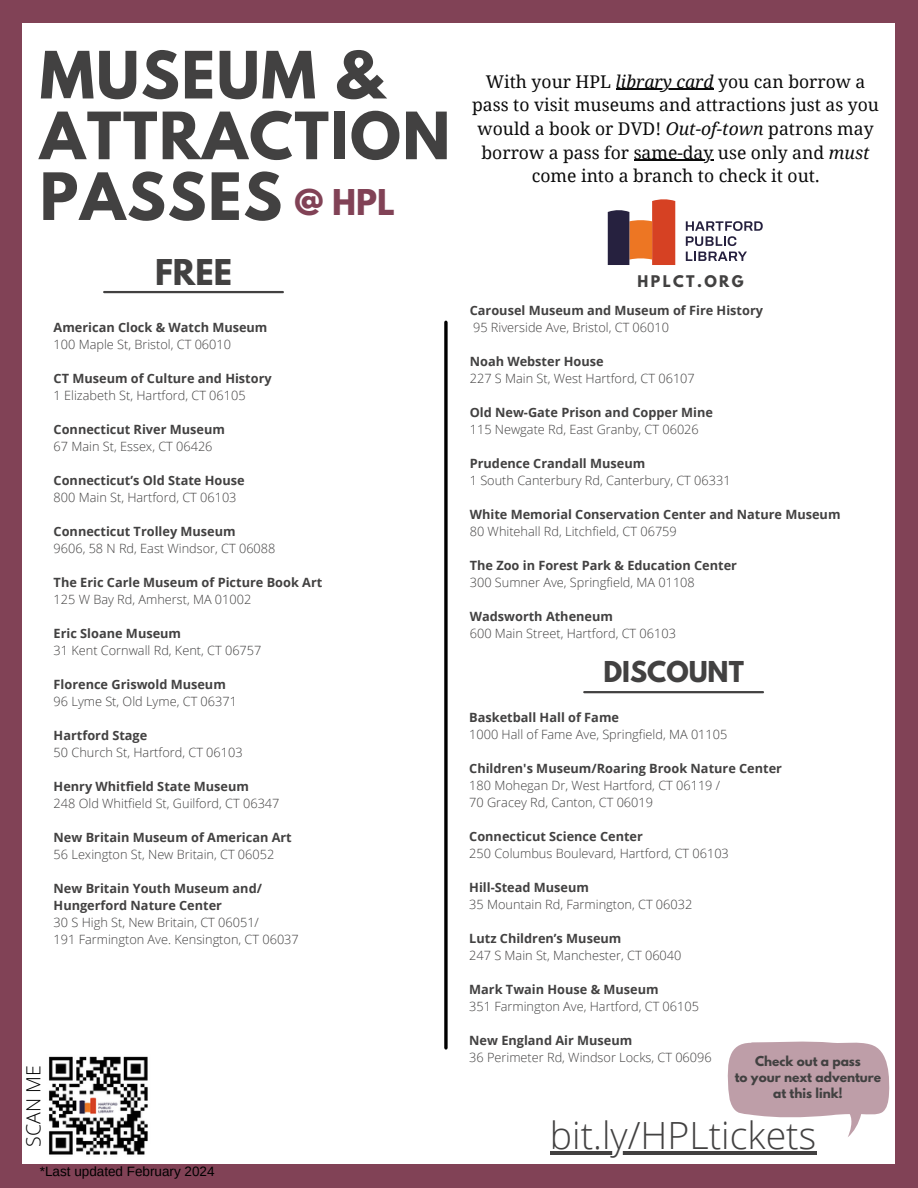
<style>
.page{position:relative;width:918px;height:1188px;background:#814256}
.page>*{position:absolute;margin:0;border:0;box-sizing:border-box;transform-origin:0 0}
.t1{font:700 57.75px/60.8px "League Spartan";letter-spacing:.03em;color:#424141}
.t2{font:300 37.5px "Open Sans";color:#424141}
.t3{font:700 31.5px "League Spartan";color:#424141}
.t4{font:700 31.5px "League Spartan";color:#814256}
.t5{font:700 25.5px "League Spartan";color:#424141}
.t6{font:300 19.5px "Open Sans";color:#000}
.t7{font:17.55px/23.7px "Noto Serif";color:#0b0b0b;text-align:center}
.t8{font:700 14.25px "League Spartan";letter-spacing:.165em;color:#424141}
.t9{font:13.5px "Arimo";color:#000}
.t10{font:300 12.75px "Open Sans";color:#424141}
.t11{font:700 12.75px "Open Sans";color:#424141}
.t12{font:700 12.15px "League Spartan";color:#424141}
.s1{font-style:italic}
</style>
<div class="page">
<div style="left:22px;top:24px;width:873px;height:1140px;background:#fff"></div>
<svg style="left:444px;top:322px;width:4px;height:726px;background:#272727"></svg>
<hr style="left:104px;top:291px;width:179px;height:2px;background:#424141">
<hr style="left:584px;top:691px;width:179px;height:2px;background:#424141">
<hr style="left:550px;top:1152px;width:266px;height:3px;background:#424141">
<svg style="left:728px;top:1041px;width:162px;height:96px"></svg>
<svg style="left:686px;top:221px;width:77px;height:25px"></svg>
<svg style="left:686px;top:252px;width:61px;height:9px"></svg>
<svg style="left:608px;top:199px;width:67px;height:66px"></svg>
<img style="left:49px;top:1056px;width:99px;height:99px">
<hr style="left:616px;top:89px;width:98px;height:1px;background:#0b0b0b">
<hr style="left:634px;top:160px;width:79px;height:1px;background:#0b0b0b">
<p class="t1" style="left:40px;top:52px;width:412px">MUSEUM &amp;<br>ATTRACTION<br>PASSES</p>
<p class="t4" style="left:294px;top:187px;width:102px">@ HPL</p>
<p class="t3" style="left:155px;top:256px;width:78px">FREE</p>
<p class="t11" style="left:54px;top:318px;width:215px">American Clock &amp; Watch Museum</p>
<p class="t10" style="left:54px;top:335px;width:179px">100 Maple St, Bristol, CT 06010</p>
<p class="t11" style="left:54px;top:369px;width:220px">CT Museum of Culture and History</p>
<p class="t10" style="left:54px;top:386px;width:194px">1 Elizabeth St, Hartford, CT 06105</p>
<p class="t11" style="left:54px;top:420px;width:173px">Connecticut River Museum</p>
<p class="t10" style="left:54px;top:437px;width:160px">67 Main St, Essex, CT 06426</p>
<p class="t11" style="left:54px;top:471px;width:192px">Connecticut’s Old State House</p>
<p class="t10" style="left:54px;top:488px;width:184px">800 Main St, Hartford, CT 06103</p>
<p class="t11" style="left:54px;top:522px;width:184px">Connecticut Trolley Museum</p>
<p class="t10" style="left:54px;top:539px;width:223px">9606, 58 N Rd, East Windsor, CT 06088</p>
<p class="t11" style="left:54px;top:573px;width:270px">The Eric Carle Museum of Picture Book Art</p>
<p class="t10" style="left:54px;top:590px;width:199px">125 W Bay Rd, Amherst, MA 01002</p>
<p class="t11" style="left:54px;top:624px;width:129px">Eric Sloane Museum</p>
<p class="t10" style="left:54px;top:641px;width:209px">31 Kent Cornwall Rd, Kent, CT 06757</p>
<p class="t11" style="left:54px;top:675px;width:174px">Florence Griswold Museum</p>
<p class="t10" style="left:54px;top:692px;width:185px">96 Lyme St, Old Lyme, CT 06371</p>
<p class="t11" style="left:54px;top:726px;width:95px">Hartford Stage</p>
<p class="t10" style="left:54px;top:743px;width:191px">50 Church St, Hartford, CT 06103</p>
<p class="t11" style="left:54px;top:777px;width:197px">Henry Whitfield State Museum</p>
<p class="t10" style="left:54px;top:794px;width:227px">248 Old Whitfield St, Guilford, CT 06347</p>
<p class="t11" style="left:54px;top:828px;width:240px">New Britain Museum of American Art</p>
<p class="t10" style="left:54px;top:845px;width:222px">56 Lexington St, New Britain, CT 06052</p>
<p class="t11" style="left:54px;top:879px;width:210px">New Britain Youth Museum and/</p>
<p class="t11" style="left:54px;top:896px;width:170px">Hungerford Nature Center</p>
<p class="t10" style="left:54px;top:913px;width:207px">30 S High St, New Britain, CT 06051/</p>
<p class="t10" style="left:54px;top:930px;width:247px">191 Farmington Ave. Kensington, CT 06037</p>
<h5 class="t6" style="left:20px;top:1147px;width:83px;rotate:-90deg">SCAN ME</h5>
<p class="t9" style="left:40px;top:1164px;width:176px">*Last updated February 2024</p>
<p class="t7" style="left:486px;top:69px;width:381px">With your HPL <span class="s1">library card</span> you can borrow a</p>
<p class="t7" style="left:472px;top:93px;width:408px">pass to visit museums and attractions just as you would a book or DVD! <span class="s1">Out-of-town</span> patrons may borrow a pass for same-day use only and <span class="s1">must</span></p>
<p class="t7" style="left:532px;top:164px;width:289px">come into a branch to check it out.</p>
<h2 class="t8" style="left:638px;top:274px;width:107px">HPLCT.ORG</h2>
<h1 class="t11" style="left:470px;top:301px;width:295px">Carousel Museum and Museum of Fire History</h1>
<h3 class="t10" style="left:473px;top:318px;width:197px">95 Riverside Ave, Bristol, CT 06010</h3>
<h6 class="t11" style="left:470px;top:352px;width:135px">Noah Webster House</h6>
<p class="t10" style="left:470px;top:369px;width:227px">227 S Main St, West Hartford, CT 06107</p>
<h3 class="t11" style="left:470px;top:403px;width:245px">Old New-Gate Prison and Copper Mine</h3>
<p class="t10" style="left:470px;top:420px;width:231px">115 Newgate Rd, East Granby, CT 06026</p>
<p class="t11" style="left:470px;top:454px;width:177px">Prudence Crandall Museum</p>
<p class="t10" style="left:470px;top:471px;width:262px">1 South Canterbury Rd, Canterbury, CT 06331</p>
<p class="t11" style="left:470px;top:505px;width:372px">White Memorial Conservation Center and Nature Museum</p>
<p class="t10" style="left:470px;top:522px;width:209px">80 Whitehall Rd, Litchfield, CT 06759</p>
<p class="t11" style="left:470px;top:556px;width:269px">The Zoo in Forest Park &amp; Education Center</p>
<p class="t10" style="left:470px;top:573px;width:227px">300 Sumner Ave, Springfield, MA 01108</p>
<p class="t11" style="left:470px;top:607px;width:145px">Wadsworth Atheneum</p>
<p class="t10" style="left:470px;top:624px;width:208px">600 Main Street, Hartford, CT 06103</p>
<p class="t5" style="left:603px;top:659px;width:142px">DISCOUNT</p>
<p class="t11" style="left:469px;top:709px;width:151px">Basketball Hall of Fame</p>
<p class="t10" style="left:469px;top:726px;width:260px">1000 Hall of Fame Ave, Springfield, MA 01105</p>
<p class="t11" style="left:469px;top:760px;width:314px">Children's Museum/Roaring Brook Nature Center</p>
<p class="t10" style="left:469px;top:777px;width:252px">180 Mohegan Dr, West Hartford, CT 06119 /</p>
<h4 class="t10" style="left:469px;top:794px;width:185px">70 Gracey Rd, Canton, CT 06019</h4>
<p class="t11" style="left:469px;top:828px;width:175px">Connecticut Science Center</p>
<p class="t10" style="left:469px;top:845px;width:261px">250 Columbus Boulevard, Hartford, CT 06103</p>
<p class="t11" style="left:469px;top:879px;width:121px">Hill-Stead Museum</p>
<p class="t10" style="left:469px;top:896px;width:225px">35 Mountain Rd, Farmington, CT 06032</p>
<p class="t11" style="left:469px;top:930px;width:154px">Lutz Children’s Museum</p>
<p class="t10" style="left:469px;top:947px;width:214px">247 S Main St, Manchester, CT 06040</p>
<p class="t11" style="left:469px;top:981px;width:191px">Mark Twain House &amp; Museum</p>
<p class="t10" style="left:469px;top:998px;width:231px">351 Farmington Ave, Hartford, CT 06105</p>
<p class="t11" style="left:469px;top:1032px;width:165px">New England Air Museum</p>
<p class="t10" style="left:469px;top:1049px;width:244px">36 Perimeter Rd, Windsor Locks, CT 06096</p>
<p class="t12" style="left:755px;top:1055px;width:107px">Check out a pass</p>
<p class="t12" style="left:735px;top:1071px;width:148px">to your next adventure</p>
<p class="t12" style="left:773px;top:1087px;width:71px">at this link!</p>
<p class="t2" style="left:550px;top:1109px;width:268px">bit.ly/HPLtickets</p>
</div>
